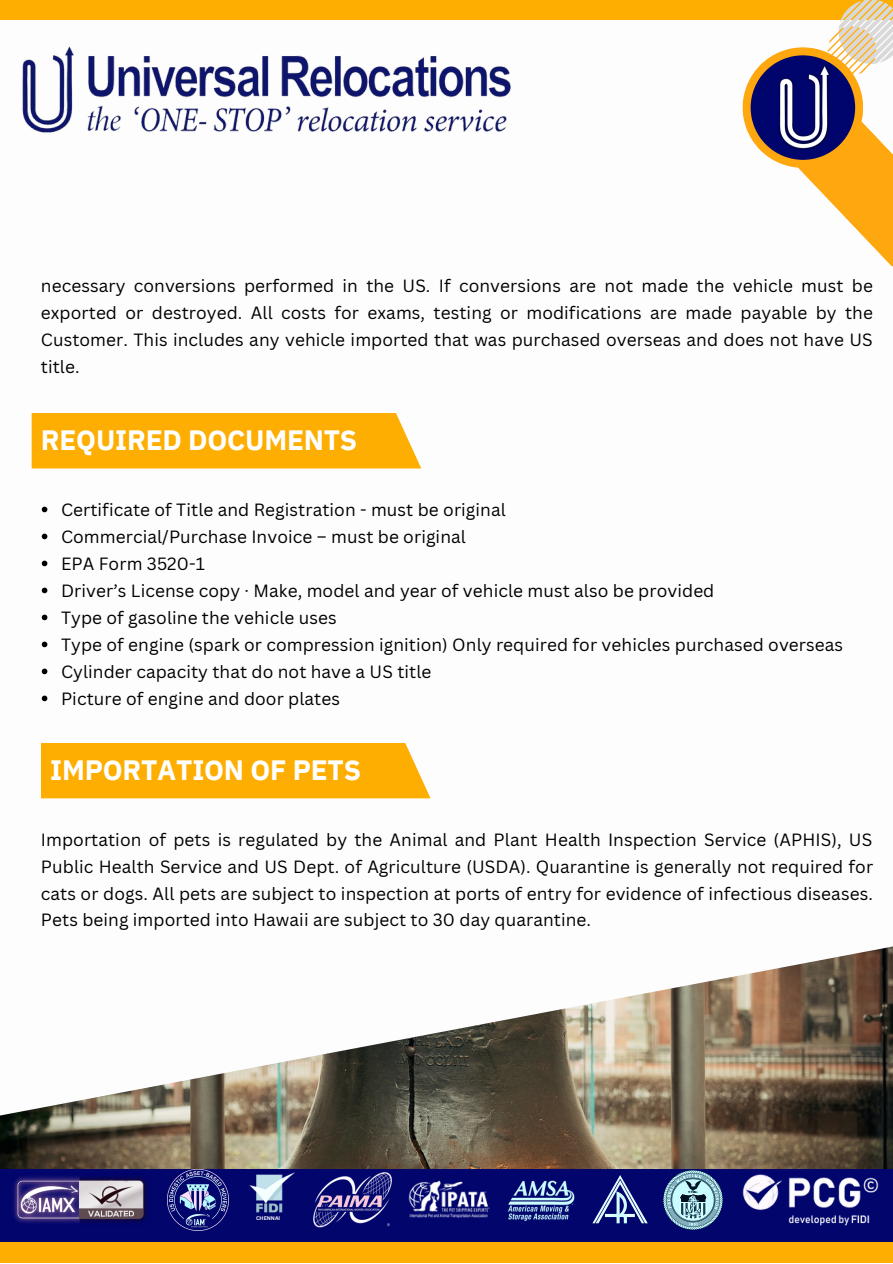
<style>
.page{position:relative;width:893px;height:1264px;background:#fff}
.page>*{position:absolute;margin:0;border:0;box-sizing:border-box;transform-origin:0 0}
.t1{font:700 27.9px "IBM Plex Sans";letter-spacing:-.005em;color:#fff}
.t2{font:17.25px/27px "Canva Sans";letter-spacing:.005em;color:#000;text-align:justify}
.t3{font:700 5.25px "Canva Sans";color:#fff}
</style>
<div class="page">
<img style="left:0;top:946px;width:892px;height:222px">
<div style="left:0;top:0;width:892px;height:19px;background:#feae00"></div>
<svg style="left:742px;top:0;width:150px;height:267px"></svg>
<img style="left:750px;top:55px;width:105px;height:105px">
<div style="left:0;top:1168px;width:892px;height:94px;background:#01056c"></div>
<img style="left:408px;top:1180px;width:82px;height:38px">
<img style="left:244px;top:1168px;width:52px;height:45px">
<img style="left:592px;top:1175px;width:56px;height:49px">
<img style="left:13px;top:1176px;width:135px;height:47px">
<img style="left:313px;top:1172px;width:79px;height:55px">
<img style="left:508px;top:1180px;width:67px;height:41px">
<img style="left:742px;top:1174px;width:137px;height:51px">
<img style="left:168px;top:1169px;width:60px;height:60px">
<div style="left:0;top:1242px;width:892px;height:20px;background:#feae00"></div>
<img style="left:663px;top:1170px;width:59px;height:59px">
<img style="left:22px;top:46px;width:489px;height:87px">
<svg style="left:42px;top:506px;width:5px;height:6px"></svg>
<svg style="left:42px;top:533px;width:5px;height:6px"></svg>
<svg style="left:42px;top:560px;width:5px;height:6px"></svg>
<svg style="left:42px;top:587px;width:5px;height:6px"></svg>
<svg style="left:42px;top:614px;width:5px;height:6px"></svg>
<svg style="left:42px;top:641px;width:5px;height:6px"></svg>
<svg style="left:42px;top:668px;width:5px;height:6px"></svg>
<svg style="left:42px;top:695px;width:5px;height:6px"></svg>
<div style="left:32px;top:413px;width:389px;height:55px;background:#feae00"></div>
<div style="left:41px;top:743px;width:389px;height:55px;background:#feae00"></div>
<p class="t2" style="left:41px;top:271px;width:833px">necessary conversions performed in the US. If conversions are not made the vehicle must be exported or destroyed. All costs for exams, testing or modifications are made payable by the Customer. This includes any vehicle imported that was purchased overseas and does not have US title.</p>
<h1 class="t1" style="left:41px;top:421px;width:318px">REQUIRED DOCUMENTS</h1>
<p class="t2" style="left:61px;top:495px;width:783px;text-align:left">Certificate of Title and Registration - must be original<br>Commercial/Purchase Invoice – must be original<br>EPA Form 3520-1<br>Driver’s License copy · Make, model and year of vehicle must also be provided<br>Type of gasoline the vehicle uses<br>Type of engine (spark or compression ignition) Only required for vehicles purchased overseas Cylinder capacity that do not have a US title<br>Picture of engine and door plates</p>
<h1 class="t1" style="left:50px;top:751px;width:312px">IMPORTATION OF PETS</h1>
<p class="t2" style="left:41px;top:825px;width:833px">Importation of pets is regulated by the Animal and Plant Health Inspection Service (APHIS), US Public Health Service and US Dept. of Agriculture (USDA). Quarantine is generally not required for cats or dogs. All pets are subject to inspection at ports of entry for evidence of infectious diseases.<br>Pets being imported into Hawaii are subject to 30 day quarantine.</p>
<p class="t3" style="left:256px;top:1214px;width:26px">CHENNAI</p>
</div>
